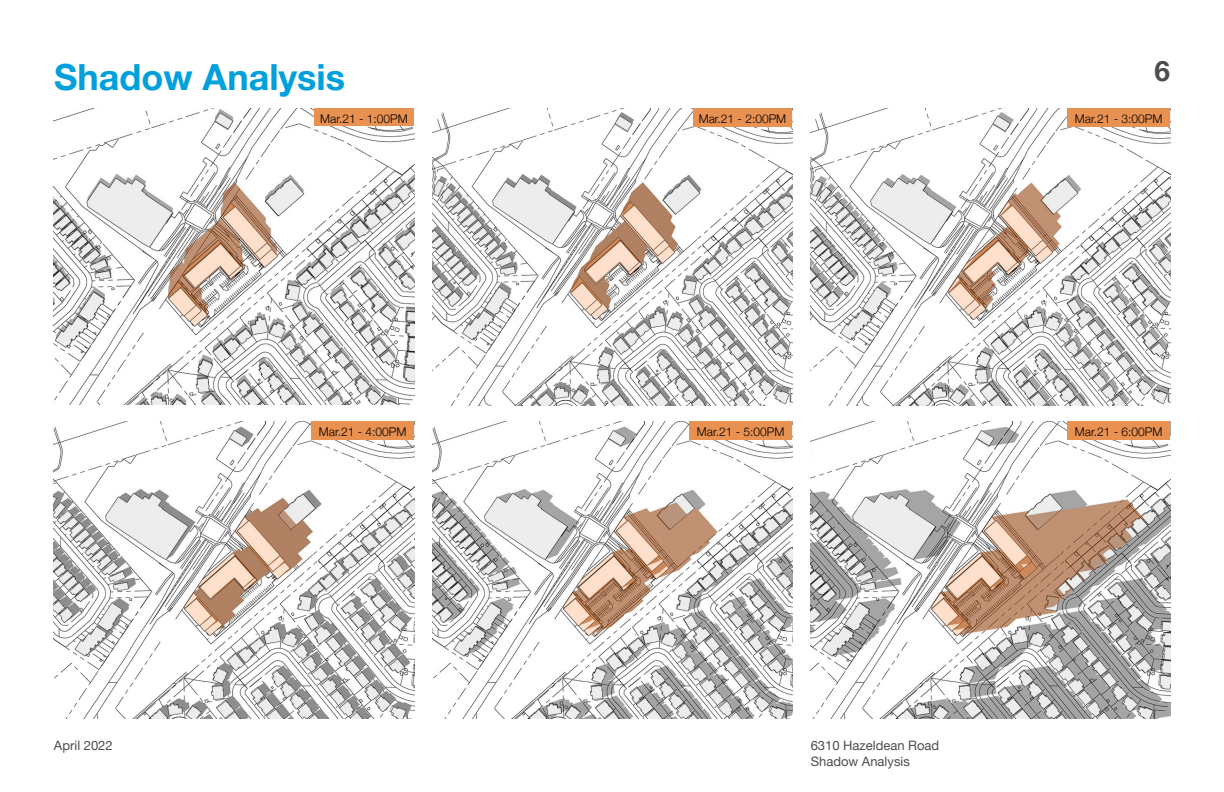
<style>
.page{position:relative;width:1224px;height:792px;background:#fff}
.page>*{position:absolute;margin:0;border:0;box-sizing:border-box;transform-origin:0 0}
.t1{font:700 36px "Helvetica Neue";color:#00a0dc}
.t2{font:700 28px "Helvetica Neue";color:#4d4d4f}
.t3{font:13px/15.6px "Helvetica Neue";color:#4d4d4f}
.t4{font:300 12px "Helvetica Neue";color:#000}
</style>
<div class="page">
<img style="left:432px;top:421px;width:360px;height:297px">
<img style="left:810px;top:421px;width:360px;height:297px">
<img style="left:432px;top:108px;width:360px;height:297px">
<img style="left:810px;top:108px;width:360px;height:297px">
<img style="left:54px;top:108px;width:360px;height:297px">
<img style="left:54px;top:421px;width:360px;height:297px">
<div style="left:689px;top:421px;width:103px;height:19px;background:#e99151"></div>
<div style="left:1067px;top:421px;width:103px;height:19px;background:#e99151"></div>
<div style="left:314px;top:108px;width:100px;height:18px;background:#e99151"></div>
<div style="left:693px;top:108px;width:99px;height:18px;background:#e99151"></div>
<div style="left:1067px;top:108px;width:103px;height:18px;background:#e99151"></div>
<div style="left:311px;top:421px;width:103px;height:19px;background:#e99151"></div>
<h2 class="t2" style="left:1154px;top:61px;width:17px">6</h2>
<h1 class="t1" style="left:54px;top:63px;width:293px">Shadow Analysis</h1>
<p class="t4" style="left:320px;top:112px;width:89px">Mar.21 - 1:00PM</p>
<p class="t4" style="left:699px;top:112px;width:89px">Mar.21 - 2:00PM</p>
<p class="t4" style="left:1075px;top:112px;width:89px">Mar.21 - 3:00PM</p>
<p class="t4" style="left:319px;top:425px;width:89px">Mar.21 - 4:00PM</p>
<p class="t4" style="left:697px;top:425px;width:89px">Mar.21 - 5:00PM</p>
<p class="t4" style="left:1075px;top:425px;width:89px">Mar.21 - 6:00PM</p>
<p class="t3" style="left:54px;top:739px;width:60px">April 2022</p>
<p class="t3" style="left:811px;top:739px;width:130px">6310 Hazeldean Road<br>Shadow Analysis</p>
</div>
